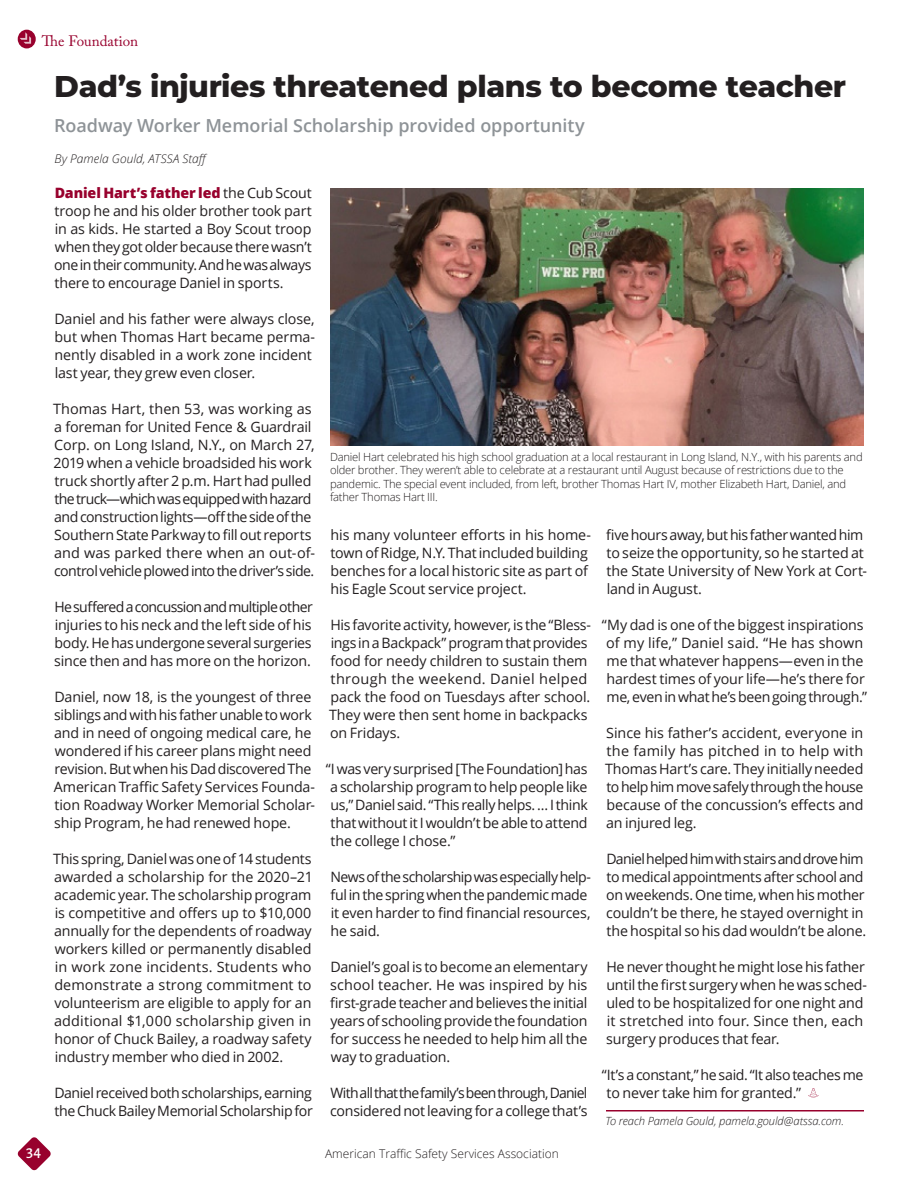
<style>
.page{position:relative;width:918px;height:1188px;background:#fff}
.page>*{position:absolute;margin:0;border:0;box-sizing:border-box;transform-origin:0 0}
.t1{font:800 30px "Montserrat";letter-spacing:-.015em;color:#231f20}
.t2{font:600 18px "Open Sans";color:#8e9397}
.t3{font:500 16.5px "Alegreya Sans";color:#fff}
.t4{font:15px "Adobe Caslon Pro";color:#98012d}
.t5{font:14.25px/18px "Open Sans";letter-spacing:-.015em;color:#231f20}
.t6{font:14.25px/18px "Open Sans";letter-spacing:-.035em;color:#231f20}
.t7{font:300 12px "Open Sans";color:#231f20}
.t8{font:italic 300 12px "Open Sans";letter-spacing:.005em;color:#231f20}
.t9{font:300 11.25px/13.5px "Open Sans";letter-spacing:-.02em;color:#231f20}
.t10{font:italic 300 11.25px "Open Sans";letter-spacing:-.005em;color:#231f20}
.s1{font-weight:800;color:#98012d}
</style>
<div class="page">
<svg style="left:17px;top:1137px;width:34px;height:34px"></svg>
<div style="left:18px;top:30px;width:18px;height:18px;background:#98012d;border-radius:50%"></div>
<svg style="left:20px;top:32px;width:11px;height:12px"></svg>
<hr style="left:606px;top:1110px;width:258px;height:2px;background:#98012d">
<svg style="left:808px;top:1088px;width:11px;height:10px"></svg>
<img style="left:330px;top:188px;width:534px;height:258px">
<p class="t4" style="left:42px;top:32px;width:98px">The Foundation</p>
<h1 class="t1" style="left:54px;top:64px;width:793px">Dad’s injuries threatened plans to become teacher</h1>
<p class="t2" style="left:54px;top:113px;width:532px">Roadway Worker Memorial Scholarship provided opportunity</p>
<p class="t8" style="left:54px;top:151px;width:156px">By Pamela Gould, ATSSA Staff</p>
<p class="t5" style="left:54px;top:183px;width:259px;text-align:justify"><span class="s1">Daniel Hart’s father led</span> the Cub Scout troop he and his older brother took part in as kids. He started a Boy Scout troop when they got older because there wasn’t one in their community. And he was always there to encourage Daniel in sports.</p>
<p class="t5" style="left:54px;top:309px;width:262px">Daniel and his father were always close, but when Thomas Hart became perma&shy;nently disabled in a work zone incident last year, they grew even closer.</p>
<p class="t5" style="left:53px;top:399px;width:264px">Thomas Hart, then 53, was working as a foreman for United Fence &amp; Guardrail Corp. on Long Island, N.Y., on March 27, 2019 when a vehicle broadsided his work truck shortly after 2 p.m. Hart had pulled the truck—which was equipped with hazard and construction lights—off the side of the Southern State Parkway to fill out reports and was parked there when an out-of&shy;control vehicle plowed into the driver’s side.</p>
<p class="t5" style="left:54px;top:597px;width:260px;text-align:justify">He suffered a concussion and multiple other injuries to his neck and the left side of his body. He has undergone several surgeries since then and has more on the horizon.</p>
<p class="t5" style="left:54px;top:687px;width:263px">Daniel, now 18, is the youngest of three siblings and with his father unable to work and in need of ongoing medical care, he wondered if his career plans might need revision. But when his Dad discovered The American Traffic Safety Services Founda&shy;tion Roadway Worker Memorial Scholar&shy;ship Program, he had renewed hope.</p>
<p class="t5" style="left:53px;top:849px;width:262px;text-align:justify">This spring, Daniel was one of 14 students awarded a scholarship for the 2020–21 academic year. The scholarship program is competitive and offers up to $10,000 annually for the dependents of roadway workers killed or permanently disabled in work zone incidents. Students who demonstrate a strong commitment to volunteerism are eligible to apply for an additional $1,000 scholarship given in honor of Chuck Bailey, a roadway safety industry member who died in 2002.</p>
<p class="t5" style="left:54px;top:1083px;width:260px">Daniel received both scholarships, earning the Chuck Bailey Memorial Scholarship for</p>
<p class="t9" style="left:330px;top:450px;width:534px">Daniel Hart celebrated his high school graduation at a local restaurant in Long Island, N.Y., with his parents and older brother. They weren’t able to celebrate at a restaurant until August because of restrictions due to the pandemic. The special event included, from left, brother Thomas Hart IV, mother Elizabeth Hart, Daniel, and father Thomas Hart III.</p>
<p class="t5" style="left:331px;top:525px;width:262px">his many volunteer efforts in his home&shy;town of Ridge, N.Y. That included building benches for a local historic site as part of his Eagle Scout service project.</p>
<p class="t5" style="left:329px;top:615px;width:264px">His favorite activity, however, is the “Bless&shy;ings in a Backpack” program that provides food for needy children to sustain them through the weekend. Daniel helped pack the food on Tuesdays after school.<br>They were then sent home in backpacks on Fridays.</p>
<p class="t5" style="left:326px;top:759px;width:263px;text-align:justify">“I was very surprised [The Foundation] has a scholarship program to help people like us,” Daniel said. “This really helps. … I think that without it I wouldn’t be able to attend the college I chose.”</p>
<p class="t5" style="left:330px;top:867px;width:262px">News of the scholarship was especially help&shy;ful in the spring when the pandemic made it even harder to find financial resources, he said.</p>
<p class="t5" style="left:330px;top:957px;width:259px;text-align:justify">Daniel’s goal is to become an elementary school teacher. He was inspired by his first-grade teacher and believes the initial years of schooling provide the foundation for success he needed to help him all the way to graduation.</p>
<p class="t6" style="left:330px;top:1083px;width:259px">With all that the family’s been through, Daniel considered not leaving for a college that’s</p>
<p class="t5" style="left:606px;top:525px;width:263px">five hours away, but his father wanted him to seize the opportunity, so he started at the State University of New York at Cort&shy;land in August.</p>
<p class="t5" style="left:602px;top:615px;width:267px">“My dad is one of the biggest inspirations of my life,” Daniel said. “He has shown me that whatever happens—even in the hardest times of your life—he’s there for me, even in what he’s been going through.”</p>
<p class="t5" style="left:605px;top:723px;width:260px;text-align:justify">Since his father’s accident, everyone in the family has pitched in to help with Thomas Hart’s care. They initially needed to help him move safely through the house because of the concussion’s effects and an injured leg.</p>
<p class="t5" style="left:606px;top:849px;width:262px">Daniel helped him with stairs and drove him to medical appointments after school and on weekends. One time, when his mother couldn’t be there, he stayed overnight in the hospital so his dad wouldn’t be alone.</p>
<p class="t5" style="left:606px;top:957px;width:262px">He never thought he might lose his father until the first surgery when he was sched&shy;uled to be hospitalized for one night and it stretched into four. Since then, each surgery produces that fear.</p>
<p class="t5" style="left:607px;top:1065px;width:258px;text-indent:-5px">“It’s a constant,” he said. “It also teaches me to never take him for granted.”</p>
<p class="t10" style="left:605px;top:1113px;width:240px">To reach Pamela Gould, pamela.gould@atssa.com.</p>
<p class="t3" style="left:26px;top:1141px;width:17px">34</p>
<p class="t7" style="left:325px;top:1145px;width:235px">American Traffic Safety Services Association</p>
</div>
